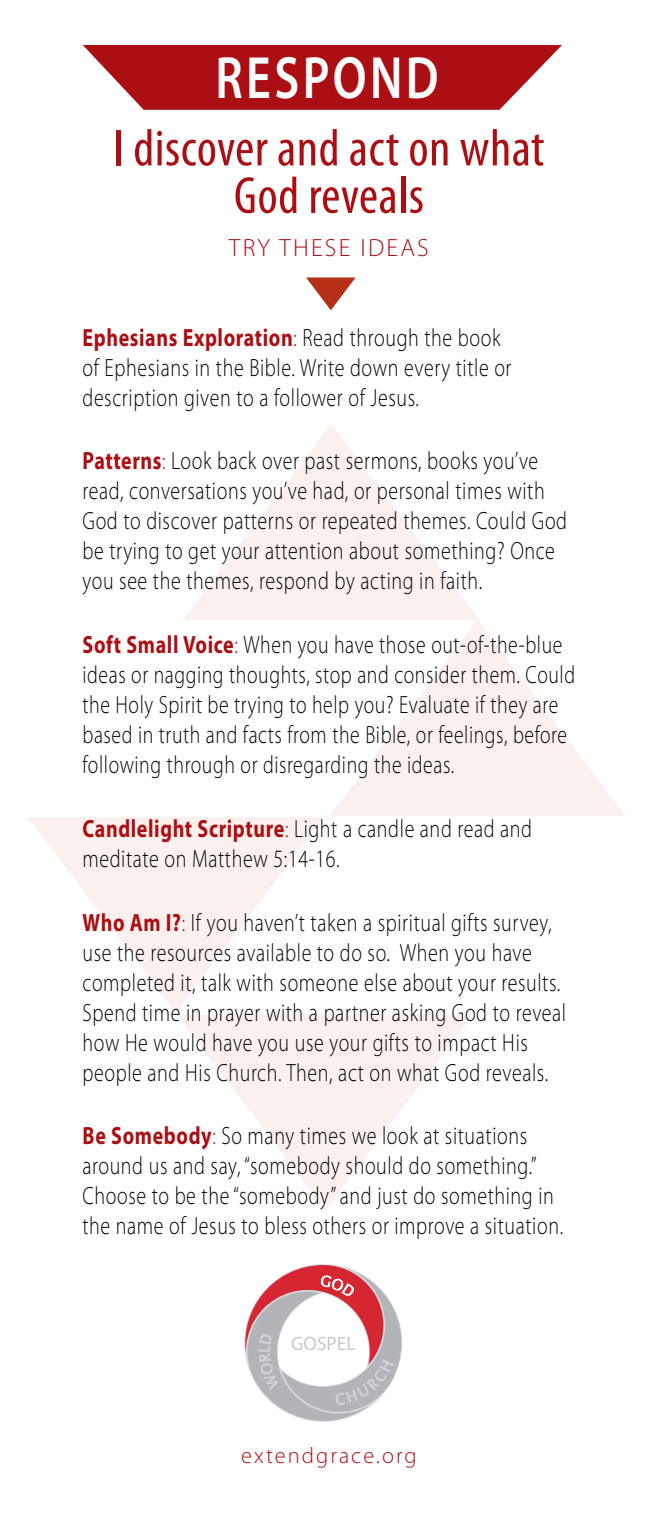
<style>
.page{position:relative;width:672px;height:1524px;background:#fff}
.page>*{position:absolute;margin:0;border:0;box-sizing:border-box;transform-origin:0 0}
.t1{font:600 60px "Myriad Pro";letter-spacing:.07em;color:#fff;scale:.8 1}
.t2{font:condensed 52.5px/47.5px "Myriad Pro";letter-spacing:.01em;color:#ab0f14;text-align:center}
.t3{font:300 25px/30px "Myriad Pro";letter-spacing:.03em;color:#000;scale:.8 1}
.t4{font:300 25px/30px "Myriad Pro";letter-spacing:.03em;color:#000;scale:.79 1}
.t5{font:300 25px "Myriad Pro";letter-spacing:.09em;color:#ab0f14}
.t6{font:300 22.5px "Myriad Pro";letter-spacing:.09em;color:#ab0f14}
.t7{font:19.25px "Myriad Pro";color:#9a9c9e}
.s1{font-weight:700;color:#ab0f14}
.s2{color:#ab0f14}
</style>
<div class="page">
<svg style="left:184px;top:424px;width:295px;height:196px;fill:#faf2f0"></svg>
<svg style="left:330px;top:620px;width:295px;height:196px;fill:#faf2f0"></svg>
<svg style="left:28px;top:817px;width:295px;height:196px;fill:#faf2f1"></svg>
<svg style="left:178px;top:1015px;width:294px;height:195px;fill:#faf2f1"></svg>
<svg style="left:83px;top:45px;width:478px;height:65px;background:#b52d32"></svg>
<svg style="left:306px;top:277px;width:49px;height:33px"></svg>
<svg style="left:244px;top:1264px;width:158px;height:158px"></svg>
<h1 class="t1" style="left:215px;top:39px;width:280px">RESPOND</h1>
<h2 class="t2" style="left:113px;top:124px;width:432px">I discover and act on what<br>God reveals</h2>
<p class="t5" style="left:229px;top:233px;width:201px">TRY THESE IDEAS</p>
<p class="t3" style="left:82px;top:322px;width:537px"><span class="s1">Ephesians Exploration</span><span class="s2">:</span> Read through the book of Ephesians in the Bible. Write down every title or description given to a follower of Jesus.</p>
<p class="t3" style="left:82px;top:446px;width:606px"><span class="s1">Patterns</span><span class="s2">:</span> Look back over past sermons, books you’ve read, conversations you’ve had, or personal times with God to discover patterns or repeated themes. Could God be trying to get your attention about something? Once you see the themes, respond by acting in faith.</p>
<p class="t4" style="left:82px;top:629px;width:624px"><span class="s1">Soft Small Voice</span><span class="s2">:</span> When you have those out-of-the-blue ideas or nagging thoughts, stop and consider them. Could the Holy Spirit be trying to help you? Evaluate if they are based in truth and facts from the Bible, or feelings, before following through or disregarding the ideas.</p>
<p class="t3" style="left:82px;top:813px;width:563px"><span class="s1">Candlelight Scripture</span><span class="s2">:</span> Light a candle and read and meditate on Matthew 5:14-16.</p>
<p class="t3" style="left:82px;top:907px;width:605px"><span class="s1">Who Am I?</span><span class="s2">:</span> If you haven’t taken a spiritual gifts survey, use the resources available to do so. When you have completed it, talk with someone else about your results.<br>Spend time in prayer with a partner asking God to reveal how He would have you use your gifts to impact His people and His Church. Then, act on what God reveals.</p>
<p class="t3" style="left:82px;top:1121px;width:601px"><span class="s1">Be Somebody</span><span class="s2">:</span> So many times we look at situations around us and say, “somebody should do something.” Choose to be the “somebody” and just do something in the name of Jesus to bless others or improve a situation.</p>
<p class="t7" style="left:291px;top:1332px;width:66px">GOSPEL</p>
<p class="t6" style="left:241px;top:1442px;width:177px">extendgrace.org</p>
</div>
